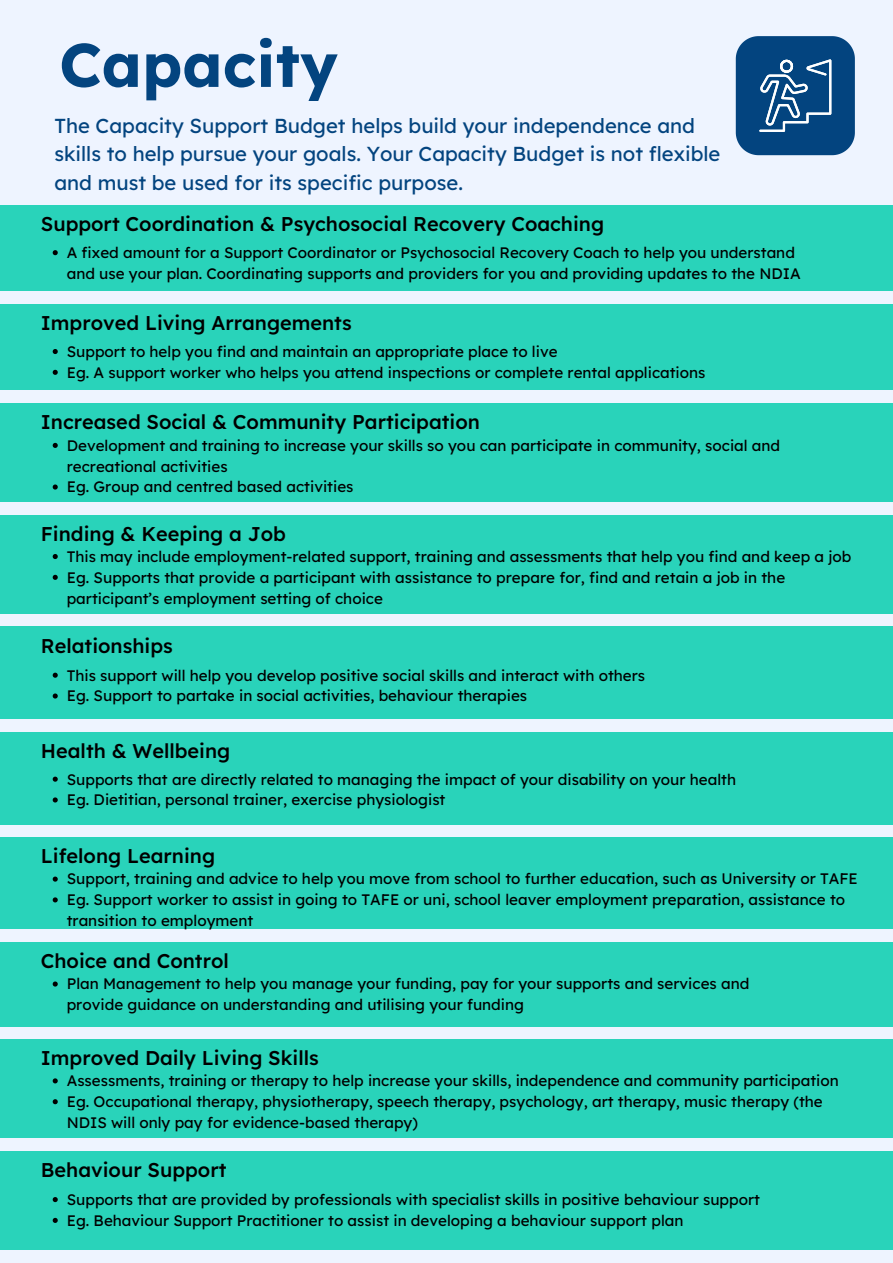
<style>
.page{position:relative;width:893px;height:1263px;background:#eef4ff}
.page>*{position:absolute;margin:0;border:0;box-sizing:border-box;transform-origin:0 0}
.t1{font:700 61.2px "Lexend";color:#03447f}
.t2{font:20.25px/28.1px "Lexend";color:#03447f}
.t3{font:500 19.95px "Lexend";color:#000}
.t4{font:15.23px/20.9px "Lexend";color:#000}
</style>
<div class="page">
<div style="left:0;top:206px;width:893px;height:85px;background:#29d3ba"></div>
<svg style="left:53px;top:250px;width:5px;height:5px"></svg>
<div style="left:0;top:304px;width:893px;height:86px;background:#29d3ba"></div>
<div style="left:0;top:403px;width:893px;height:99px;background:#29d3ba"></div>
<div style="left:0;top:515px;width:893px;height:99px;background:#29d3ba"></div>
<div style="left:0;top:627px;width:893px;height:92px;background:#29d3ba"></div>
<div style="left:0;top:732px;width:893px;height:92px;background:#29d3ba"></div>
<div style="left:0;top:837px;width:893px;height:92px;background:#29d3ba"></div>
<div style="left:0;top:942px;width:893px;height:84px;background:#29d3ba"></div>
<div style="left:0;top:1039px;width:893px;height:99px;background:#29d3ba"></div>
<svg style="left:736px;top:36px;width:119px;height:119px"></svg>
<svg style="left:53px;top:349px;width:5px;height:5px"></svg>
<svg style="left:53px;top:370px;width:5px;height:5px"></svg>
<svg style="left:53px;top:443px;width:5px;height:5px"></svg>
<svg style="left:53px;top:484px;width:5px;height:6px"></svg>
<svg style="left:53px;top:554px;width:5px;height:5px"></svg>
<svg style="left:53px;top:575px;width:5px;height:5px"></svg>
<svg style="left:53px;top:673px;width:5px;height:5px"></svg>
<svg style="left:53px;top:693px;width:5px;height:5px"></svg>
<svg style="left:53px;top:777px;width:5px;height:5px"></svg>
<svg style="left:53px;top:797px;width:5px;height:5px"></svg>
<svg style="left:53px;top:876px;width:5px;height:6px"></svg>
<svg style="left:53px;top:897px;width:5px;height:5px"></svg>
<svg style="left:53px;top:981px;width:5px;height:5px"></svg>
<svg style="left:53px;top:1078px;width:5px;height:5px"></svg>
<svg style="left:53px;top:1099px;width:5px;height:5px"></svg>
<div style="left:0;top:1151px;width:893px;height:99px;background:#29d3ba"></div>
<svg style="left:53px;top:1197px;width:5px;height:5px"></svg>
<svg style="left:53px;top:1218px;width:5px;height:5px"></svg>
<p class="t1" style="left:59px;top:26px;width:280px">Capacity</p>
<h2 class="t2" style="left:54px;top:112px;width:667px">The Capacity Support Budget helps build your independence and skills to help pursue your goals. Your Capacity Budget is not flexible and must be used for its specific purpose.</h2>
<h1 class="t3" style="left:41px;top:211px;width:565px">Support Coordination &amp; Psychosocial Recovery Coaching</h1>
<h3 class="t4" style="left:67px;top:242px;width:735px">A fixed amount for a Support Coordinator or Psychosocial Recovery Coach to help you understand and use your plan. Coordinating supports and providers for you and providing updates to the NDIA</h3>
<h2 class="t3" style="left:41px;top:310px;width:312px">Improved Living Arrangements</h2>
<p class="t4" style="left:67px;top:341px;width:492px">Support to help you find and maintain an appropriate place to live</p>
<p class="t4" style="left:67px;top:361px;width:640px">Eg. A support worker who helps you attend inspections or complete rental applications</p>
<p class="t3" style="left:41px;top:409px;width:440px">Increased Social &amp; Community Participation</p>
<h2 class="t4" style="left:67px;top:435px;width:715px">Development and training to increase your skills so you can participate in community, social and recreational activities</h2>
<p class="t4" style="left:67px;top:476px;width:288px">Eg. Group and centred based activities</p>
<h2 class="t3" style="left:41px;top:521px;width:246px">Finding &amp; Keeping a Job</h2>
<p class="t4" style="left:67px;top:546px;width:786px">This may include employment-related support, training and assessments that help you find and keep a job</p>
<h2 class="t4" style="left:67px;top:566px;width:720px">Eg. Supports that provide a participant with assistance to prepare for, find and retain a job in the participant’s employment setting of choice</h2>
<p class="t3" style="left:41px;top:633px;width:133px">Relationships</p>
<p class="t4" style="left:67px;top:664px;width:580px">This support will help you develop positive social skills and interact with others</p>
<p class="t4" style="left:67px;top:685px;width:462px">Eg. Support to partake in social activities, behaviour therapies</p>
<p class="t3" style="left:41px;top:738px;width:191px">Health &amp; Wellbeing</p>
<h2 class="t4" style="left:67px;top:768px;width:671px">Supports that are directly related to managing the impact of your disability on your health</h2>
<p class="t4" style="left:67px;top:789px;width:380px">Eg. Dietitian, personal trainer, exercise physiologist</p>
<h2 class="t3" style="left:41px;top:843px;width:176px">Lifelong Learning</h2>
<p class="t4" style="left:67px;top:868px;width:792px">Support, training and advice to help you move from school to further education, such as University or TAFE</p>
<h2 class="t4" style="left:67px;top:889px;width:780px">Eg. Support worker to assist in going to TAFE or uni, school leaver employment preparation, assistance to transition to employment</h2>
<p class="t3" style="left:41px;top:947px;width:189px">Choice and Control</p>
<p class="t4" style="left:67px;top:973px;width:684px">Plan Management to help you manage your funding, pay for your supports and services and provide guidance on understanding and utilising your funding</p>
<p class="t3" style="left:41px;top:1045px;width:279px">Improved Daily Living Skills</p>
<h2 class="t4" style="left:67px;top:1070px;width:773px">Assessments, training or therapy to help increase your skills, independence and community participation</h2>
<p class="t4" style="left:67px;top:1091px;width:757px">Eg. Occupational therapy, physiotherapy, speech therapy, psychology, art therapy, music therapy (the<br>NDIS will only pay for evidence-based therapy)</p>
<p class="t3" style="left:41px;top:1157px;width:187px">Behaviour Support</p>
<h2 class="t4" style="left:67px;top:1189px;width:695px">Supports that are provided by professionals with specialist skills in positive behaviour support</h2>
<p class="t4" style="left:67px;top:1209px;width:618px">Eg. Behaviour Support Practitioner to assist in developing a behaviour support plan</p>
</div>
